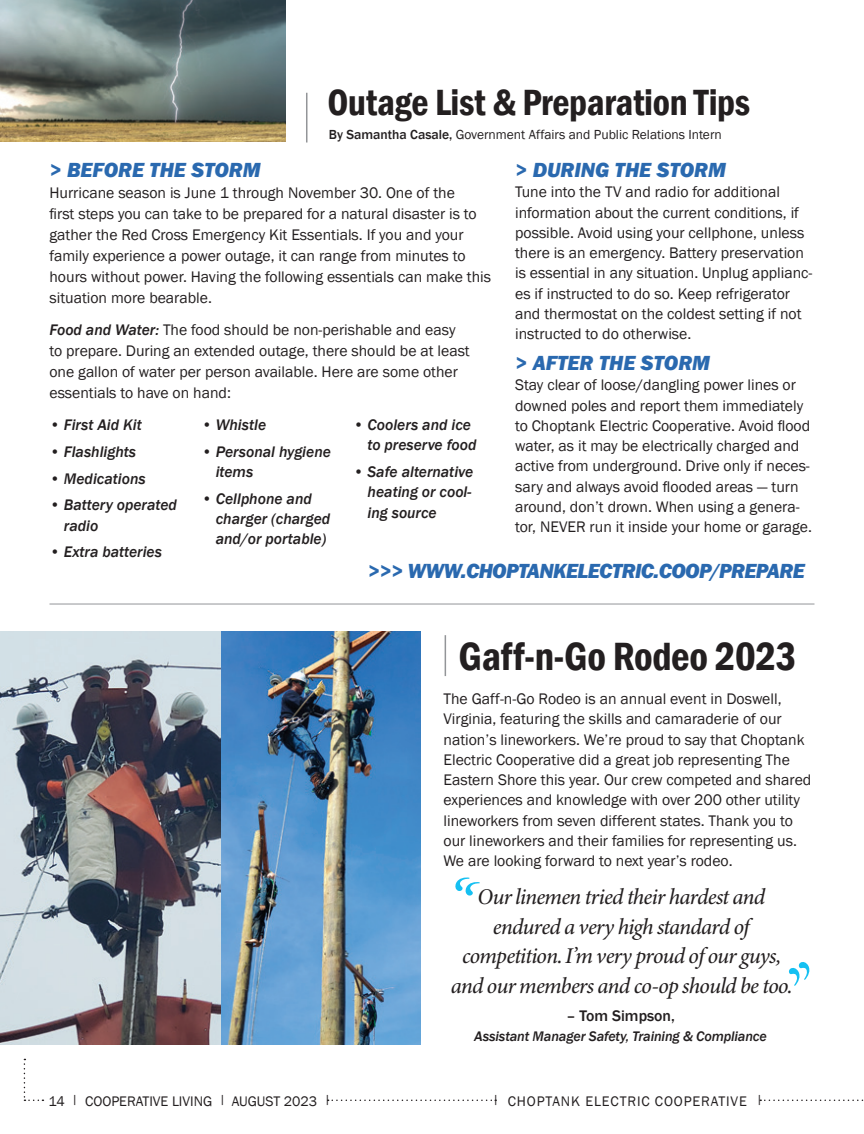
<style>
.page{position:relative;width:864px;height:1134px;background:#fff}
.page>*{position:absolute;margin:0;border:0;box-sizing:border-box;transform-origin:0 0}
.t1{font:600 condensed 40.5px "Franklin Gothic";letter-spacing:-.01em;color:#231f20}
.t2{font:600 condensed 37.5px "Franklin Gothic";letter-spacing:-.01em;color:#231f20}
.t3{font:italic 22.5px/29.4px "Minion Variable Concept";letter-spacing:-.03em;color:#231f20;text-align:center}
.Copy{font:italic 800 21px "Franklin Gothic";letter-spacing:-.005em;color:#2a69af}
.Copy-2{font:italic 800 21px "Franklin Gothic";letter-spacing:-.03em;color:#2a69af}
.Copy-3{font:15.75px/20.2px "Franklin Gothic";color:#231f20}
.Copy-4{font:italic 500 15.75px/20.2px "Franklin Gothic";color:#231f20}
.Copy-5{font:500 15.75px "Franklin Gothic";color:#231f20}
.Copy-6{font:italic 500 14.25px "Franklin Gothic";letter-spacing:-.01em;color:#231f20}
.t4{font:14.25px "Franklin Gothic";color:#231f20}
.t5{font:14.25px "Franklin Gothic";letter-spacing:.06em;color:#231f20}
.t6{font:13.5px "Franklin Gothic";color:#231f20}
.s1{font-weight:500}
.s2{font-weight:500;font-style:italic}
</style>
<div class="page">
<svg style="left:328px;top:1100px;width:168px;height:1px"></svg>
<svg style="left:24px;top:1059px;width:19px;height:42px"></svg>
<svg style="left:760px;top:1100px;width:104px;height:1px"></svg>
<hr style="left:306px;top:93px;width:1px;height:50px;background:#939598">
<img style="left:0;top:0;width:286px;height:142px">
<hr style="left:49px;top:604px;width:766px;height:1px;background:#939598">
<img style="left:0;top:632px;width:420px;height:413px">
<hr style="left:445px;top:635px;width:1px;height:41px;background:#939598">
<p class="t2" style="left:327px;top:78px;width:424px">Outage List &amp; Preparation Tips</p>
<p class="t6" style="left:329px;top:126px;width:394px"><span class="s1">By Samantha Casale,</span> Government Affairs and Public Relations Intern</p>
<p class="Copy" style="left:49px;top:156px;width:213px">&gt; BEFORE THE STORM</p>
<p class="Copy-3" style="left:49px;top:183px;width:443px;line-height:21px">Hurricane season is June 1 through November 30. One of the<br>first steps you can take to be prepared for a natural disaster is to gather the Red Cross Emergency Kit Essentials. If you and your family experience a power outage, it can range from minutes to hours without power. Having the following essentials can make this situation more bearable.</p>
<p class="Copy-3" style="left:49px;top:320px;width:422px;line-height:21px"><span class="s2">Food and Water:</span> The food should be non-perishable and easy to prepare. During an extended outage, there should be at least one gallon of water per person available. Here are some other essentials to have on hand:</p>
<p class="Copy-4" style="left:49px;top:415px;width:94px">• First Aid Kit</p>
<p class="Copy-4" style="left:49px;top:442px;width:88px">• Flashlights</p>
<p class="Copy-4" style="left:49px;top:468px;width:98px">• Medications</p>
<p class="Copy-4" style="left:64px;top:495px;width:115px;text-indent:-14px">• Battery operated radio</p>
<p class="Copy-4" style="left:49px;top:542px;width:114px">• Extra batteries</p>
<p class="Copy-4" style="left:368px;top:415px;width:110px;text-indent:-14px">• Coolers and ice to preserve food</p>
<p class="Copy-4" style="left:368px;top:462px;width:107px;text-align:justify;text-indent:-14px">• Safe alternative heating or cool&shy;ing source</p>
<p class="Copy-4" style="left:201px;top:415px;width:66px">• Whistle</p>
<p class="Copy-4" style="left:216px;top:442px;width:117px;text-indent:-14px">• Personal hygiene items</p>
<p class="Copy-4" style="left:216px;top:489px;width:116px;text-indent:-14px">• Cellphone and charger (charged and/or portable)</p>
<p class="Copy" style="left:515px;top:156px;width:212px">&gt; DURING THE STORM</p>
<p class="Copy-3" style="left:515px;top:182px;width:299px">Tune into the TV and radio for additional information about the current conditions, if possible. Avoid using your cellphone, unless there is an emergency. Battery preservation is essential in any situation. Unplug applianc&shy;es if instructed to do so. Keep refrigerator and thermostat on the coldest setting if not instructed to do otherwise.</p>
<p class="Copy" style="left:515px;top:349px;width:196px">&gt; AFTER THE STORM</p>
<p class="Copy-3" style="left:515px;top:375px;width:298px">Stay clear of loose/dangling power lines or downed poles and report them immediately to Choptank Electric Cooperative. Avoid flood water, as it may be electrically charged and active from underground. Drive only if neces&shy;sary and always avoid flooded areas — turn around, don’t drown. When using a genera&shy;tor, NEVER run it inside your home or garage.</p>
<p class="Copy-2" style="left:368px;top:557px;width:438px">&gt;&gt;&gt; WWW.CHOPTANKELECTRIC.COOP/PREPARE</p>
<p class="t1" style="left:459px;top:629px;width:339px">Gaff-n-Go Rodeo 2023</p>
<p class="Copy-3" style="left:444px;top:689px;width:369px">The Gaff-n-Go Rodeo is an annual event in Doswell, Virginia, featuring the skills and camaraderie of our nation’s lineworkers. We’re proud to say that Choptank Electric Cooperative did a great job representing The Eastern Shore this year. Our crew competed and shared experiences and knowledge with over 200 other utility lineworkers from seven different states. Thank you to our lineworkers and their families for representing us.<br>We are looking forward to next year’s rodeo.</p>
<p class="t3" style="left:451px;top:882px;width:343px">Our linemen tried their hardest and endured a very high standard of competition. I’m very proud of our guys, and our members and co-op should be too.</p>
<p class="Copy-5" style="left:566px;top:1006px;width:110px">– Tom Simpson,</p>
<p class="Copy-6" style="left:474px;top:1028px;width:294px">Assistant Manager Safety, Training &amp; Compliance</p>
<p class="t4" style="left:49px;top:1092px;width:283px">14 <sup>|</sup> COOPERATIVE LIVING <sup>|</sup> AUGUST 2023 <sup>|</sup></p>
<p class="t5" style="left:493px;top:1092px;width:271px"><sup>|</sup> CHOPTANK ELECTRIC COOPERATIVE <sup>|</sup></p>
</div>
